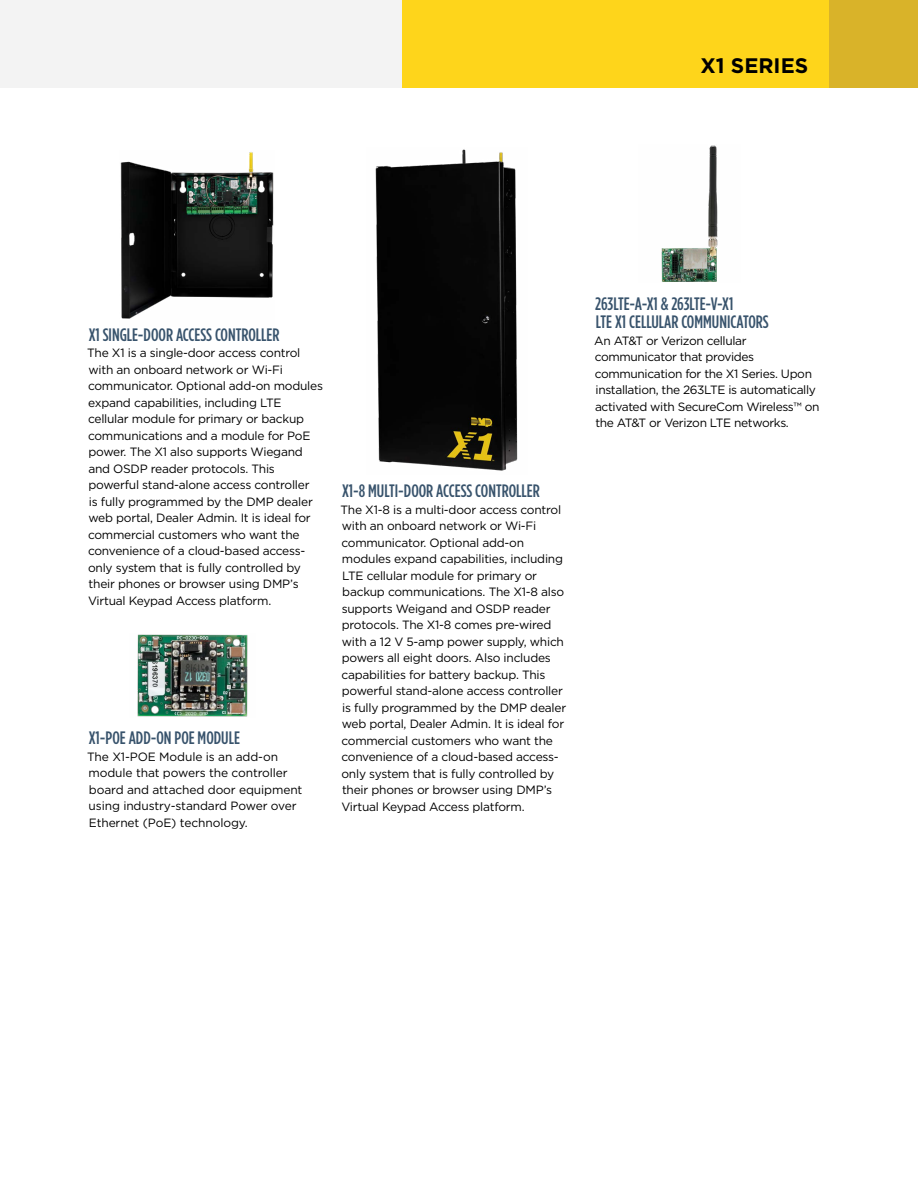
<style>
.page{position:relative;width:918px;height:1188px;background:#fff}
.page>*{position:absolute;margin:0;border:0;box-sizing:border-box;transform-origin:0 0}
.t1{font:700 21px "Gotham";color:#000}
.t2{font:500 18px/18px "Gotham Condensed";color:#38536c}
.t3{font:12px/16.5px "Gotham";letter-spacing:-.02em;color:#000}
</style>
<div class="page">
<div style="left:0;top:0;width:918px;height:88px;background:#f3f3f3"></div>
<div style="left:402px;top:0;width:516px;height:88px;background:#fed51b"></div>
<div style="left:829px;top:0;width:89px;height:88px;background:#d9b329"></div>
<img style="left:120px;top:152px;width:154px;height:167px">
<img style="left:137px;top:634px;width:111px;height:83px">
<img style="left:375px;top:149px;width:143px;height:322px">
<img style="left:661px;top:145px;width:57px;height:137px">
<h1 class="t1" style="left:700px;top:51px;width:109px">X1 SERIES</h1>
<h2 class="t2" style="left:89px;top:325px;width:192px">X1 SINGLE-DOOR ACCESS CONTROLLER</h2>
<p class="t3" style="left:87px;top:344px;width:237px">The X1 is a single-door access control with an onboard network or Wi-Fi communicator. Optional add-on modules expand capabilities, including LTE cellular module for primary or backup communications and a module for PoE power. The X1 also supports Wiegand and OSDP reader protocols. This powerful stand-alone access controller<br>is fully programmed by the DMP dealer web portal, Dealer Admin. It is ideal for commercial customers who want the convenience of a cloud-based access&shy;only system that is fully controlled by their phones or browser using DMP’s Virtual Keypad Access platform.</p>
<h2 class="t2" style="left:89px;top:729px;width:153px">X1-POE ADD-ON POE MODULE</h2>
<p class="t3" style="left:87px;top:748px;width:217px">The X1-POE Module is an add-on module that powers the controller board and attached door equipment using industry-standard Power over<br>Ethernet (PoE) technology.</p>
<h2 class="t2" style="left:342px;top:482px;width:199px">X1-8 MULTI-DOOR ACCESS CONTROLLER</h2>
<p class="t3" style="left:341px;top:501px;width:227px">The X1-8 is a multi-door access control with an onboard network or Wi-Fi communicator. Optional add-on modules expand capabilities, including LTE cellular module for primary or backup communications. The X1-8 also supports Weigand and OSDP reader protocols. The X1-8 comes pre-wired with a 12 V 5-amp power supply, which powers all eight doors. Also includes capabilities for battery backup. This powerful stand-alone access controller is fully programmed by the DMP dealer web portal, Dealer Admin. It is ideal for commercial customers who want the convenience of a cloud-based access&shy;only system that is fully controlled by their phones or browser using DMP’s Virtual Keypad Access platform.</p>
<h2 class="t2" style="left:595px;top:295px;width:175px">263LTE-A-X1 &amp; 263LTE-V-X1<br>LTE X1 CELLULAR COMMUNICATORS</h2>
<p class="t3" style="left:594px;top:332px;width:227px">An AT&amp;T or Verizon cellular communicator that provides communication for the X1 Series. Upon installation, the 263LTE is automatically activated with SecureCom Wireless™ on the AT&amp;T or Verizon LTE networks.</p>
</div>
